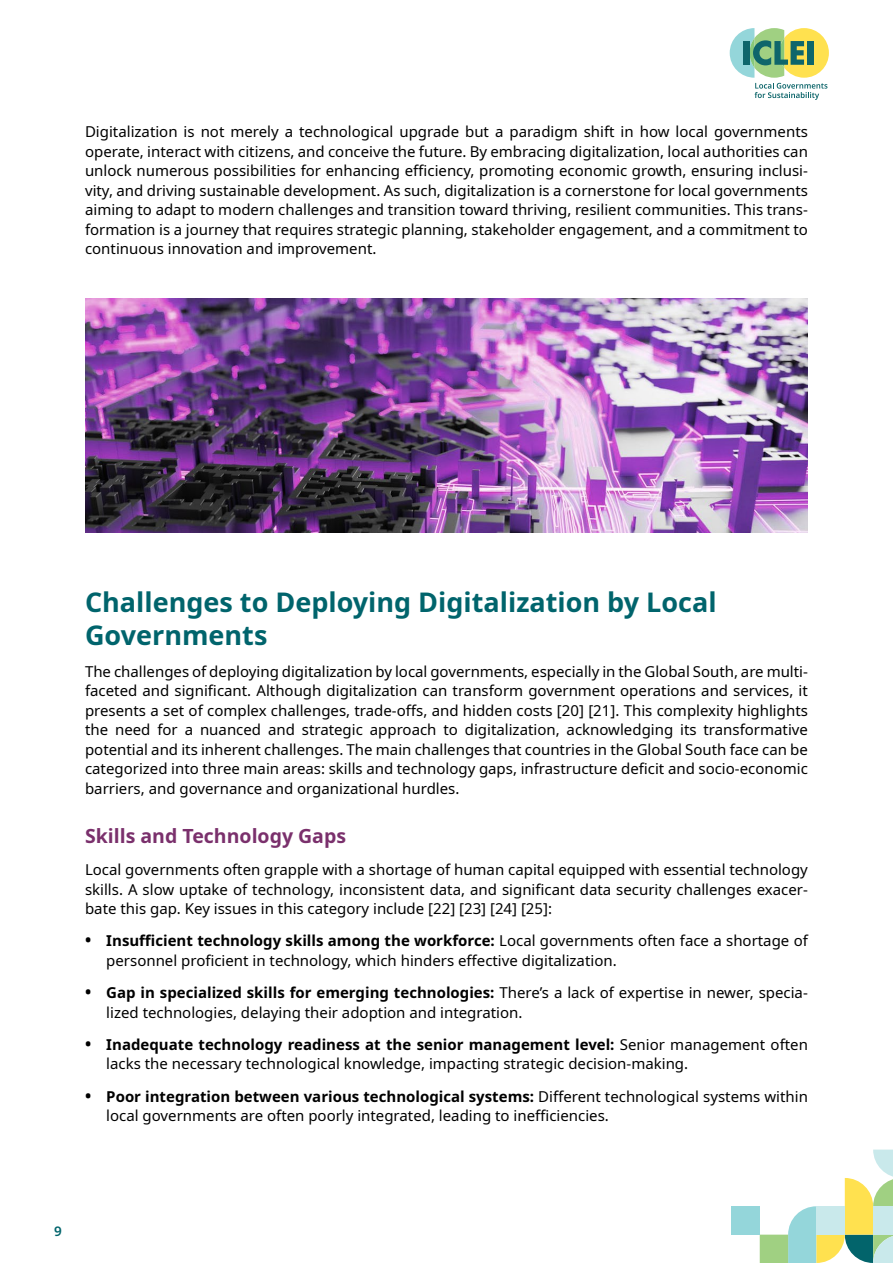
<style>
.page{position:relative;width:893px;height:1263px;background:#fff}
.page>*{position:absolute;margin:0;border:0;box-sizing:border-box;transform-origin:0 0}
.t1{font:700 27px/32.4px "Noto Sans";color:#00646c}
.t2{font:700 19.5px "Noto Sans";color:#7a306c}
.t3{font:15px/19.5px "Noto Sans";color:#000}
.t4{font:600 13.5px "Noto Sans";color:#00646c}
.s1{font-weight:700;font-size:16.5px}
.s2{font-weight:700}
</style>
<div class="page">
<svg style="left:730px;top:28px;width:99px;height:72px"></svg>
<div style="left:760px;top:1234px;width:28px;height:29px;background:#a0d082"></div>
<div style="left:731px;top:1206px;width:29px;height:28px;background:#94d6da"></div>
<svg style="left:788px;top:1149px;width:105px;height:114px"></svg>
<img style="left:85px;top:299px;width:723px;height:234px">
<p class="t3" style="left:85px;top:122px;width:724px;text-align:justify">Digitalization is not merely a technological upgrade but a paradigm shift in how local governments operate, interact with citizens, and conceive the future. By embracing digitalization, local authorities can unlock numerous possibilities for enhancing efficiency, promoting economic growth, ensuring inclusi&shy;vity, and driving sustainable development. As such, digitalization is a cornerstone for local governments aiming to adapt to modern challenges and transition toward thriving, resilient communities. This trans&shy;formation is a journey that requires strategic planning, stakeholder engagement, and a commitment to continuous innovation and improvement.</p>
<h1 class="t1" style="left:85px;top:587px;width:633px">Challenges to Deploying Digitalization by Local<br>Governments</h1>
<p class="t3" style="left:85px;top:662px;width:724px;text-align:justify">The challenges of deploying digitalization by local governments, especially in the Global South, are multi&shy;faceted and significant. Although digitalization can transform government operations and services, it presents a set of complex challenges, trade-offs, and hidden costs [20] [21]. This complexity highlights the need for a nuanced and strategic approach to digitalization, acknowledging its transformative potential and its inherent challenges. The main challenges that countries in the Global South face can be categorized into three main areas: skills and technology gaps, infrastructure deficit and socio-economic barriers, and governance and organizational hurdles.</p>
<h2 class="t2" style="left:85px;top:822px;width:263px">Skills and Technology Gaps</h2>
<p class="t3" style="left:85px;top:860px;width:724px;text-align:justify">Local governments often grapple with a shortage of human capital equipped with essential technology skills. A slow uptake of technology, inconsistent data, and significant data security challenges exacer&shy;bate this gap. Key issues in this category include [22] [23] [24] [25]:</p>
<p class="t3" style="left:106px;top:931px;width:703px;text-indent:-21px"><span class="s1">•</span> <span class="s2">Insufficient technology skills among the workforce:</span> Local governments often face a shortage of personnel proficient in technology, which hinders effective digitalization.</p>
<p class="t3" style="left:106px;top:983px;width:703px;text-indent:-21px"><span class="s1">•</span> <span class="s2">Gap in specialized skills for emerging technologies:</span> There’s a lack of expertise in newer, specia&shy;lized technologies, delaying their adoption and integration.</p>
<p class="t3" style="left:106px;top:1035px;width:703px;text-indent:-21px"><span class="s1">•</span> <span class="s2">Inadequate technology readiness at the senior management level:</span> Senior management often lacks the necessary technological knowledge, impacting strategic decision-making.</p>
<p class="t3" style="left:106px;top:1087px;width:703px;text-indent:-21px"><span class="s1">•</span> <span class="s2">Poor integration between various technological systems:</span> Different technological systems within local governments are often poorly integrated, leading to inefficiencies.</p>
<p class="t4" style="left:54px;top:1222px;width:9px">9</p>
</div>
